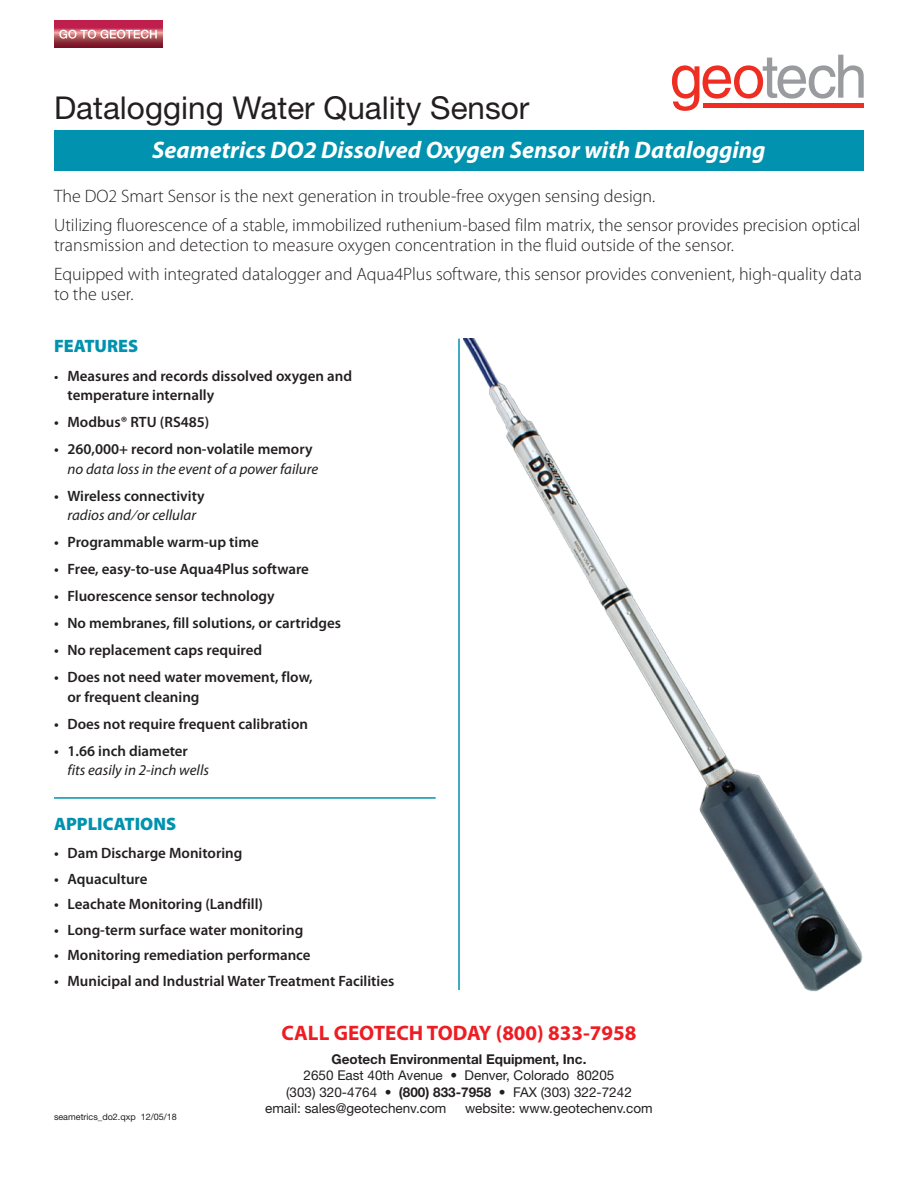
<style>
.page{position:relative;width:918px;height:1188px;background:#fff}
.page>*{position:absolute;margin:0;border:0;box-sizing:border-box;transform-origin:0 0}
.t1{font:31.5px "Helvetica Neue";color:#231f20}
.t2{font:italic 700 24px "Myriad Pro";color:#fff}
.t3{font:700 21px "Myriad Pro";color:#ee1d23}
.t4{font:300 18px/20.1px "Myriad Pro";color:#231f20}
.t5{font:900 18px "Myriad Pro";color:#0092ae}
.t6{font:600 15px/19.5px "Myriad Pro";color:#231f20}
.t7{font:italic 15px/19.5px "Myriad Pro";color:#231f20}
.t8{font:13.5px "Helvetica Neue";color:#231f20}
.t9{font:700 13.5px "Helvetica Neue";color:#231f20}
.t10{font:9px "Helvetica Neue";color:#231f20}
.s1{font-size:13.5px}
.s2{font-weight:600;font-style:normal}
.s3{font-weight:400;font-style:italic}
.s4{font-weight:700}
</style>
<div class="page">
<svg style="left:672px;top:55px;width:192px;height:56px"></svg>
<div style="left:703px;top:103px;width:161px;height:5px;background:#ee2e22"></div>
<div style="left:54px;top:130px;width:810px;height:41px;background:#0092ae"></div>
<svg style="left:54px;top:21px;width:108px;height:27px;background:#a52845"></svg>
<svg style="left:59px;top:30px;width:98px;height:9px"></svg>
<img style="left:464px;top:339px;width:399px;height:653px">
<hr style="left:54px;top:797px;width:382px;height:2px;background:#0092ae">
<hr style="left:458px;top:339px;width:2px;height:651px;background:#0092ae">
<p class="t1" style="left:54px;top:96px;width:477px">Datalogging Water Quality Sensor</p>
<p class="t2" style="left:152px;top:140px;width:615px">Seametrics DO2 Dissolved Oxygen Sensor with Datalogging</p>
<p class="t4" style="left:54px;top:187px;width:603px">The DO2 Smart Sensor is the next generation in trouble-free oxygen sensing design.</p>
<p class="t4" style="left:54px;top:216px;width:808px">Utilizing fluorescence of a stable, immobilized ruthenium-based film matrix, the sensor provides precision optical transmission and detection to measure oxygen concentration in the fluid outside of the sensor.</p>
<p class="t4" style="left:54px;top:265px;width:809px">Equipped with integrated datalogger and Aqua4Plus software, this sensor provides convenient, high-quality data to the user.</p>
<p class="t5" style="left:54px;top:335px;width:86px">FEATURES</p>
<p class="t6" style="left:68px;top:367px;width:286px;text-indent:-14px"><span class="s1">•</span> Measures and records dissolved oxygen and temperature internally</p>
<p class="t6" style="left:54px;top:414px;width:157px">• Modbus® RTU (RS485)</p>
<p class="t7" style="left:68px;top:441px;width:252px;text-indent:-14px"><span class="s2">• 260,000+ record non-volatile memory </span>no data loss in the event of a power failure</p>
<p class="t6" style="left:54px;top:487px;width:152px;text-align:center">• Wireless connectivity <span class="s3">radios and⁄or cellular</span></p>
<p class="t6" style="left:54px;top:534px;width:206px">• Programmable warm-up time</p>
<p class="t6" style="left:54px;top:561px;width:257px">• Free, easy-to-use Aqua4Plus software</p>
<p class="t6" style="left:54px;top:588px;width:222px">• Fluorescence sensor technology</p>
<p class="t6" style="left:54px;top:615px;width:289px">• No membranes, fill solutions, or cartridges</p>
<p class="t6" style="left:54px;top:642px;width:210px">• No replacement caps required</p>
<p class="t6" style="left:68px;top:669px;width:247px;text-indent:-14px">• Does not need water movement, flow, or frequent cleaning</p>
<p class="t6" style="left:54px;top:715px;width:256px">• Does not require frequent calibration</p>
<p class="t7" style="left:68px;top:742px;width:143px;text-indent:-14px"><span class="s2">• 1.66 inch diameter </span>fits easily in 2-inch wells</p>
<p class="t5" style="left:54px;top:813px;width:124px">APPLICATIONS</p>
<p class="t6" style="left:54px;top:845px;width:190px">• Dam Discharge Monitoring</p>
<p class="t6" style="left:54px;top:870px;width:95px">• Aquaculture</p>
<p class="t6" style="left:54px;top:896px;width:211px">• Leachate Monitoring (Landfill)</p>
<p class="t6" style="left:54px;top:921px;width:251px">• Long-term surface water monitoring</p>
<p class="t6" style="left:54px;top:947px;width:258px">• Monitoring remediation performance</p>
<p class="t6" style="left:54px;top:972px;width:342px">• Municipal and Industrial Water Treatment Facilities</p>
<p class="t10" style="left:54px;top:1114px;width:124px">seametrics_do2.qxp 12/05/18</p>
<p class="t3" style="left:282px;top:1020px;width:356px">CALL GEOTECH TODAY (800) 833-7958</p>
<p class="t9" style="left:332px;top:1055px;width:256px">Geotech Environmental Equipment, Inc.</p>
<p class="t8" style="left:304px;top:1071px;width:312px">2650 East 40th Avenue • Denver, Colorado 80205</p>
<p class="t8" style="left:286px;top:1087px;width:347px">(303) 320-4764 • <span class="s4">(800) 833-7958</span> • FAX (303) 322-7242</p>
<p class="t8" style="left:265px;top:1103px;width:183px">email: sales@geotechenv.com</p>
<p class="t8" style="left:465px;top:1103px;width:189px">website: www.geotechenv.com</p>
</div>
